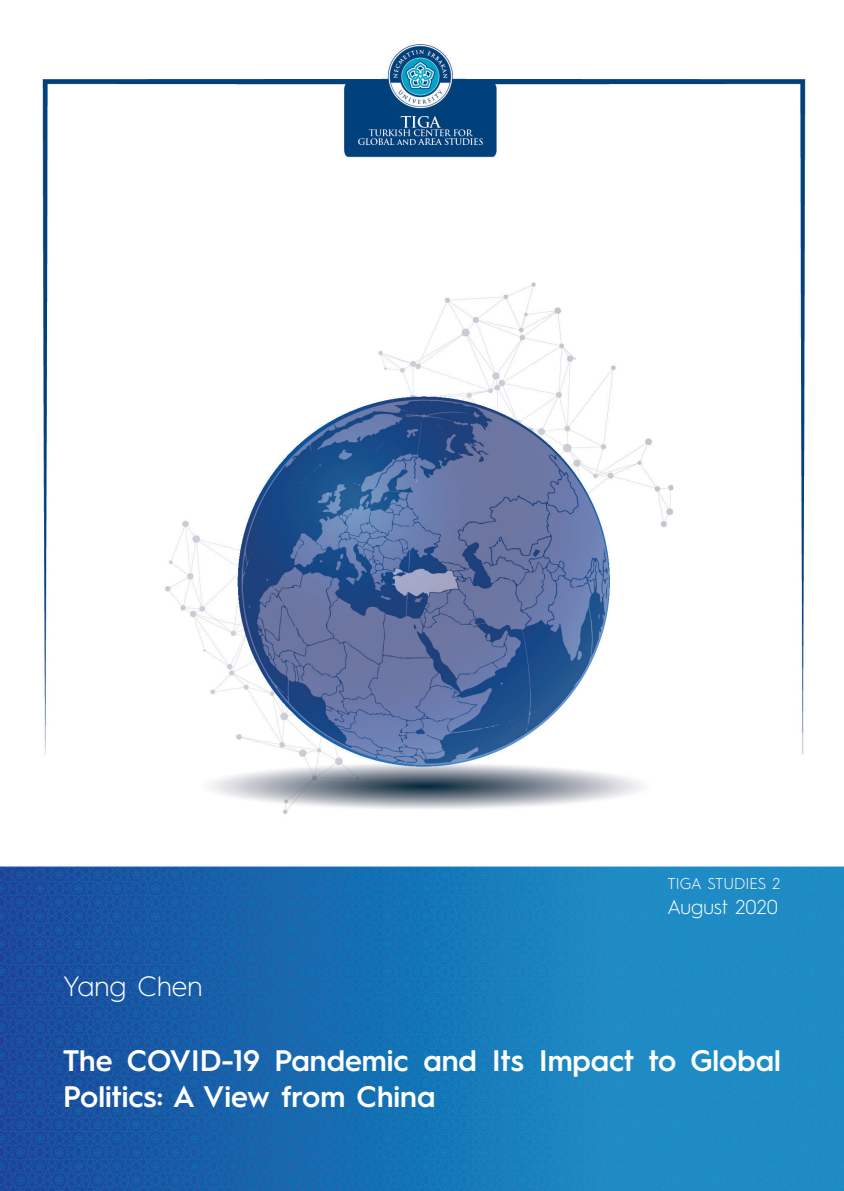
<style>
.page{position:relative;width:844px;height:1191px;background:#fff}
.page>*{position:absolute;margin:0;border:0;box-sizing:border-box;transform-origin:0 0}
.t1{font:600 29.75px/35.7px "Hurme Geometric Sans 1";color:#fff}
.t2{font:300 28px "Hurme Geometric Sans 1";color:#fff}
.t3{font:300 20.12px "Hurme Geometric Sans 1";color:#fff}
.t4{font:300 15.75px "Hurme Geometric Sans 1";color:#fff}
</style>
<div class="page">
<img style="left:0;top:44px;width:843px;height:1147px">
<p class="t2" style="left:63px;top:967px;width:141px">Yang Chen</p>
<p class="t4" style="left:667px;top:873px;width:114px">TIGA STUDIES 2</p>
<p class="t3" style="left:667px;top:893px;width:112px">August 2020</p>
<p class="t1" style="left:63px;top:1040px;width:719px">The COVID-19 Pandemic and Its Impact to Global<br>Politics: A View from China</p>
</div>
